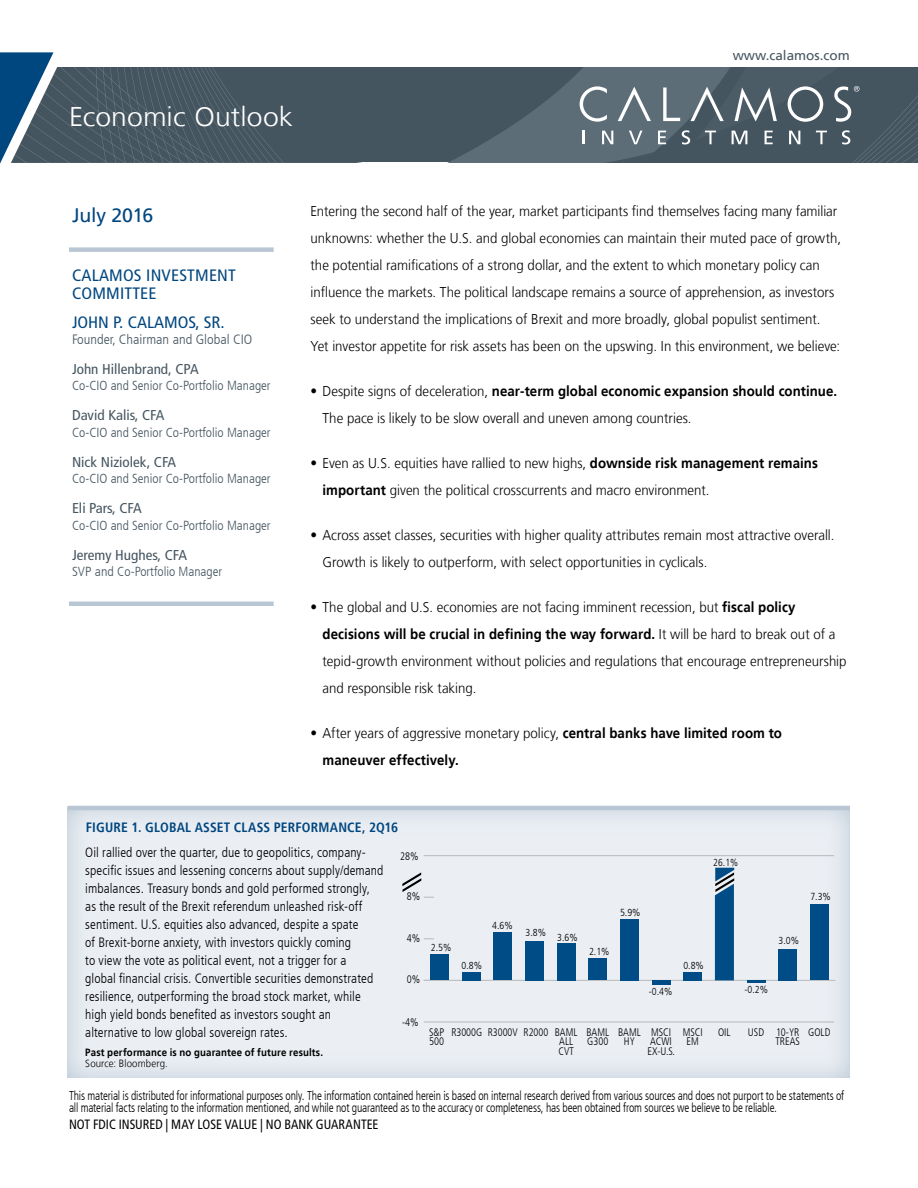
<style>
.page{position:relative;width:918px;height:1188px;background:#fff}
.page>*{position:absolute;margin:0;border:0;box-sizing:border-box;transform-origin:0 0}
.Banner_Head_Pg1{font:300 27px "Frutiger LT";letter-spacing:.005em;color:#fff;scale:1.05 1}
.Subhead_541{font:19.5px "Frutiger LT";letter-spacing:-.01em;color:#00467f}
.Byline{font:condensed 16.5px/18px "Frutiger LT";letter-spacing:.01em;color:#00467f;scale:1.06 1}
.Body{font:300 14.25px/27px "Frutiger LT";color:#000;scale:.93 1}
.Body-2{font:700 14.25px/27px "Frutiger LT";letter-spacing:.005em;color:#000;scale:.93 1}
.Byline-2{font:condensed 14.25px "Frutiger LT";color:#455560;scale:1.06 1}
.Chart_intro{font:300 condensed 13.5px/18px "Frutiger LT";letter-spacing:.005em;color:#000}
.Hedge{font:condensed 13.5px "Frutiger LT";color:#000;scale:.95 1}
.Head__tables_figures{font:700 condensed 13.5px "Frutiger LT";letter-spacing:.01em;color:#00467f}
.Byline-3{font:300 condensed 13.5px "Frutiger LT";color:#455560;scale:1.06 1}
.t1{font:13.5px "Frutiger LT";color:#455560}
.Byline-4{font:300 condensed 13.2px "Frutiger LT";color:#455560}
.Byline-5{font:300 condensed 13.2px "Frutiger LT";color:#455560;scale:1.06 1}
.Hedge-2{font:300 condensed 12.75px/12px "Frutiger LT";letter-spacing:-.01em;color:#000;scale:.9 1}
.t2{font:300 condensed 10.95px/9.1px "Frutiger LT";color:#000;scale:.95 1}
.source_copy_indent{font:700 10.5px/10.5px "Frutiger LT";letter-spacing:.015em;color:#000;scale:.92 1}
.t3{font:300 condensed 10.2px "Frutiger LT";color:#000}
.t4{font:300 condensed 10.2px "Frutiger LT";color:#010101}
.s1{font-weight:700}
.s2{font-weight:300}
</style>
<div class="page">
<svg style="left:67px;top:805px;width:783px;height:273px;background:#e8edf2"></svg>
<hr style="left:68px;top:806px;width:782px;height:4px;background:#b9c7d4">
<svg style="left:0;top:52px;width:918px;height:112px"></svg>
<div style="left:69px;top:247px;width:205px;height:5px;background:#b9c7d4"></div>
<hr style="left:69px;top:602px;width:205px;height:4px;background:#b9c7d4">
<hr style="left:424px;top:980px;width:411px;height:1px;background:#bec0c2">
<hr style="left:424px;top:1021px;width:410px;height:2px;background:#bec0c2">
<hr style="left:424px;top:855px;width:410px;height:1px;background:#bec0c2">
<div style="left:430px;top:954px;width:19px;height:26px;background:#004c87"></div>
<div style="left:462px;top:972px;width:19px;height:8px;background:#004c87"></div>
<div style="left:493px;top:933px;width:19px;height:47px;background:#004c87"></div>
<div style="left:525px;top:941px;width:19px;height:39px;background:#004c87"></div>
<div style="left:557px;top:943px;width:19px;height:37px;background:#004c87"></div>
<div style="left:588px;top:959px;width:19px;height:21px;background:#004c87"></div>
<div style="left:620px;top:919px;width:19px;height:61px;background:#004c87"></div>
<div style="left:652px;top:980px;width:19px;height:5px;background:#004c87"></div>
<div style="left:683px;top:972px;width:19px;height:8px;background:#004c87"></div>
<svg style="left:747px;top:980px;width:19px;height:2px"></svg>
<div style="left:778px;top:949px;width:19px;height:31px;background:#004c87"></div>
<div style="left:810px;top:904px;width:19px;height:76px;background:#004c87"></div>
<svg style="left:715px;top:868px;width:19px;height:112px;background:#13568a"></svg>
<svg style="left:402px;top:872px;width:32px;height:26px"></svg>
<p class="Banner_Head_Pg1" style="left:69px;top:101px;width:215px">Economic Outlook</p>
<p class="t1" style="left:733px;top:47px;width:119px">www.calamos.com</p>
<p class="Subhead_541" style="left:72px;top:204px;width:83px">July 2016</p>
<p class="Byline" style="left:72px;top:266px;width:156px">CALAMOS INVESTMENT<br>COMMITTEE</p>
<p class="Byline" style="left:72px;top:313px;width:146px">JOHN P. CALAMOS, SR.</p>
<p class="Byline-3" style="left:72px;top:331px;width:172px">Founder, Chairman and Global CIO</p>
<p class="Byline-2" style="left:72px;top:360px;width:121px">John Hillenbrand, CPA</p>
<p class="Byline-4" style="left:72px;top:378px;width:200px">Co-CIO and Senior Co-Portfolio Manager</p>
<p class="Byline-2" style="left:72px;top:407px;width:89px">David Kalis, CFA</p>
<p class="Byline-4" style="left:72px;top:425px;width:200px">Co-CIO and Senior Co-Portfolio Manager</p>
<p class="Byline-2" style="left:72px;top:453px;width:100px">Nick Niziolek, CFA</p>
<p class="Byline-4" style="left:72px;top:471px;width:200px">Co-CIO and Senior Co-Portfolio Manager</p>
<p class="Byline-2" style="left:72px;top:500px;width:67px">Eli Pars, CFA</p>
<p class="Byline-4" style="left:72px;top:518px;width:200px">Co-CIO and Senior Co-Portfolio Manager</p>
<p class="Byline-2" style="left:72px;top:546px;width:110px">Jeremy Hughes, CFA</p>
<p class="Byline-5" style="left:72px;top:564px;width:143px">SVP and Co-Portfolio Manager</p>
<p class="Body" style="left:310px;top:198px;width:572px">Entering the second half of the year, market participants find themselves facing many familiar unknowns: whether the U.S. and global economies can maintain their muted pace of growth, the potential ramifications of a strong dollar, and the extent to which monetary policy can influence the markets. The political landscape remains a source of apprehension, as investors seek to understand the implications of Brexit and more broadly, global populist sentiment.<br>Yet investor appetite for risk assets has been on the upswing. In this environment, we believe:</p>
<p class="Body" style="left:322px;top:378px;width:555px;text-indent:-12px">• Despite signs of deceleration, <span class="s1">near-term global economic expansion should continue.<br></span>The pace is likely to be slow overall and uneven among countries.</p>
<p class="Body" style="left:322px;top:450px;width:534px;text-indent:-12px">• Even as U.S. equities have rallied to new highs, <span class="s1">downside risk management remains important</span> given the political crosscurrents and macro environment.</p>
<p class="Body" style="left:322px;top:522px;width:552px;text-indent:-12px">• Across asset classes, securities with higher quality attributes remain most attractive overall.<br>Growth is likely to outperform, with select opportunities in cyclicals.</p>
<p class="Body" style="left:322px;top:594px;width:565px;text-indent:-12px">• The global and U.S. economies are not facing imminent recession, but <span class="s1">fiscal policy decisions will be crucial in defining the way forward.</span> It will be hard to break out of a tepid-growth environment without policies and regulations that encourage entrepreneurship and responsible risk taking.</p>
<p class="Body-2" style="left:322px;top:720px;width:496px;text-indent:-12px"><span class="s2">• After years of aggressive monetary policy,</span> central banks have limited room to maneuver effectively.</p>
<p class="Head__tables_figures" style="left:86px;top:819px;width:314px">FIGURE 1. GLOBAL ASSET CLASS PERFORMANCE, 2Q16</p>
<p class="Chart_intro" style="left:85px;top:844px;width:300px">Oil rallied over the quarter, due to geopolitics, company&shy;specific issues and lessening concerns about supply/demand imbalances. Treasury bonds and gold performed strongly, as the result of the Brexit referendum unleashed risk-off sentiment. U.S. equities also advanced, despite a spate<br>of Brexit-borne anxiety, with investors quickly coming<br>to view the vote as political event, not a trigger for a<br>global financial crisis. Convertible securities demonstrated resilience, outperforming the broad stock market, while high yield bonds benefited as investors sought an alternative to low global sovereign rates.</p>
<p class="source_copy_indent" style="left:85px;top:1048px;width:260px">Past performance is no guarantee of future results.<br><span class="s2">Source: Bloomberg.</span></p>
<p class="t2" style="left:400px;top:852px;width:21px">28%</p>
<p class="t2" style="left:407px;top:892px;width:16px">8%</p>
<p class="t2" style="left:407px;top:934px;width:16px">4%</p>
<p class="t2" style="left:407px;top:975px;width:16px">0%</p>
<p class="t2" style="left:402px;top:1018px;width:19px">-4%</p>
<p class="t3" style="left:431px;top:941px;width:22px">2.5%</p>
<p class="t3" style="left:461px;top:960px;width:22px">0.8%</p>
<p class="t3" style="left:492px;top:920px;width:22px">4.6%</p>
<p class="t3" style="left:526px;top:927px;width:22px">3.8%</p>
<p class="t3" style="left:557px;top:931px;width:22px">3.6%</p>
<p class="t4" style="left:713px;top:857px;width:27px">26.1%</p>
<p class="t3" style="left:620px;top:906px;width:22px">5.9%</p>
<p class="t3" style="left:589px;top:946px;width:22px">2.1%</p>
<p class="t3" style="left:649px;top:985px;width:25px">-0.4%</p>
<p class="t3" style="left:683px;top:959px;width:22px">0.8%</p>
<p class="t3" style="left:779px;top:935px;width:22px">3.0%</p>
<p class="t3" style="left:744px;top:984px;width:25px">-0.2%</p>
<p class="t3" style="left:810px;top:891px;width:22px">7.3%</p>
<p class="t2" style="left:429px;top:1028px;width:127px">S&amp;P R3000G R3000V R2000<br>500</p>
<p class="t2" style="left:555px;top:1028px;width:25px;text-align:center">BAML<br>ALL<br>CVT</p>
<p class="t2" style="left:586px;top:1028px;width:25px">BAML<br>G300</p>
<p class="t2" style="left:647px;top:1028px;width:31px;text-align:center">MSCI<br>ACWI<br>EX-U.S.</p>
<p class="t2" style="left:618px;top:1028px;width:25px;text-align:center">BAML<br>HY</p>
<p class="t2" style="left:683px;top:1028px;width:23px">MSCI</p>
<p class="t2" style="left:718px;top:1028px;width:15px">OIL</p>
<p class="t2" style="left:748px;top:1028px;width:19px">USD</p>
<p class="t2" style="left:687px;top:1037px;width:14px">EM</p>
<p class="t2" style="left:776px;top:1028px;width:59px">10-YR GOLD<br>TREAS</p>
<p class="Hedge-2" style="left:69px;top:1089px;width:863px">This material is distributed for informational purposes only. The information contained herein is based on internal research derived from various sources and does not purport to be statements of all material facts relating to the information mentioned, and while not guaranteed as to the accuracy or completeness, has been obtained from sources we believe to be reliable.</p>
<p class="Hedge" style="left:69px;top:1117px;width:327px">NOT FDIC INSURED | MAY LOSE VALUE | NO BANK GUARANTEE</p>
</div>
